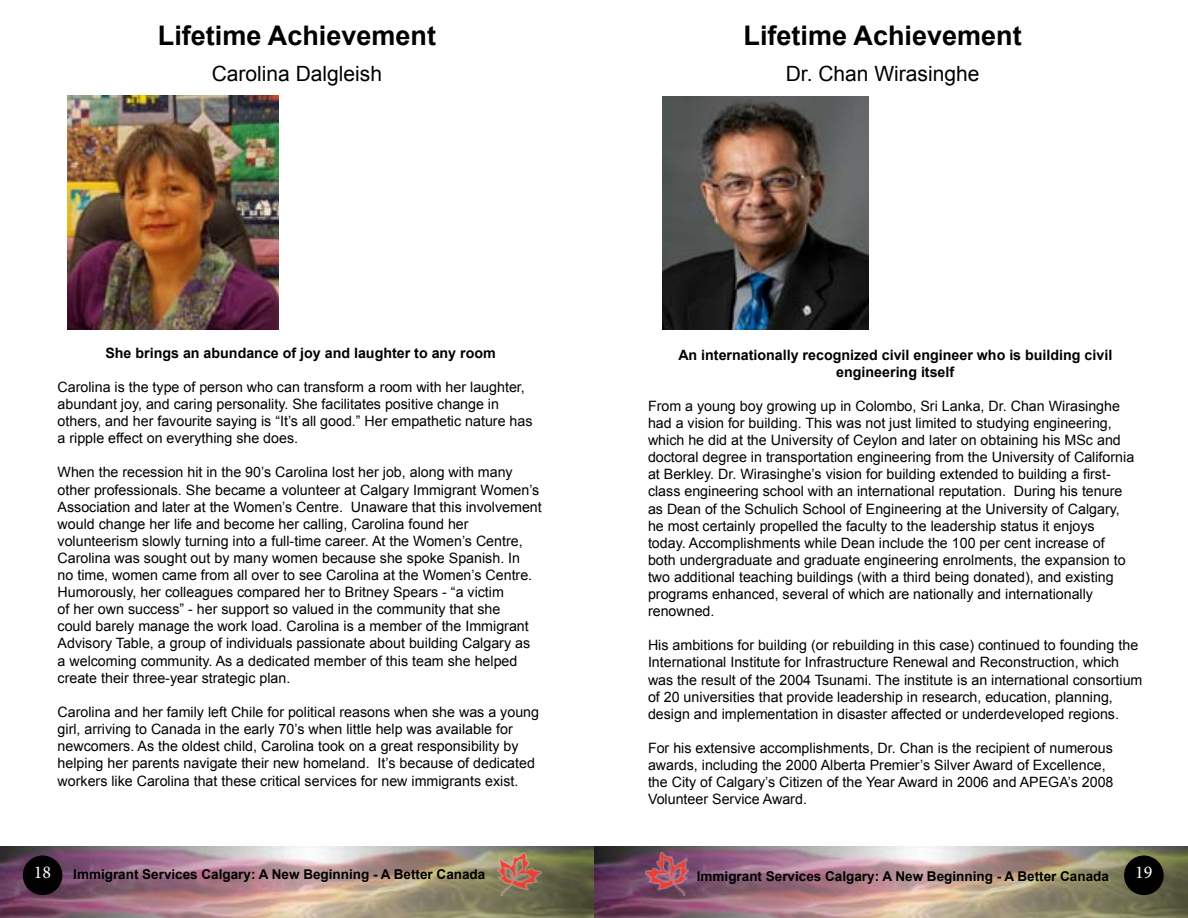
<style>
.page{position:relative;width:1188px;height:918px;background:#fff}
.page>*{position:absolute;margin:0;border:0;box-sizing:border-box;transform-origin:0 0}
.t1{font:700 27px "Arial";color:#000}
.t2{font:21px "Arial";color:#000}
.t3{font:18px "Minion Pro";color:#fff}
.t4{font:14.25px/17.1px "Arial";color:#000}
.t5{font:700 14.25px/17.1px "Arial";color:#000;text-align:center}
.t6{font:700 13.5px "Arial";color:#000}
.s1{font-family:"Minion Pro";font-weight:400;font-size:18px;color:#fff}
</style>
<div class="page">
<img style="left:0;top:846px;width:1188px;height:72px">
<div style="left:23px;top:856px;width:39px;height:39px;background:#000;border-radius:50%"></div>
<img style="left:497px;top:853px;width:44px;height:43px">
<img style="left:645px;top:852px;width:44px;height:43px">
<div style="left:1124px;top:856px;width:40px;height:39px;background:#000;border-radius:50%"></div>
<img style="left:68px;top:96px;width:211px;height:234px">
<img style="left:662px;top:96px;width:207px;height:234px">
<h1 class="t1" style="left:158px;top:17px;width:280px">Lifetime Achievement</h1>
<h2 class="t2" style="left:212px;top:60px;width:172px">Carolina Dalgleish</h2>
<p class="t5" style="left:105px;top:345px;width:392px">She brings an abundance of joy and laughter to any room</p>
<p class="t4" style="left:58px;top:379px;width:476px">Carolina is the type of person who can transform a room with her laughter, abundant joy, and caring personality. She facilitates positive change in others, and her favourite saying is “It’s all good.” Her empathetic nature has a ripple effect on everything she does.</p>
<p class="t4" style="left:58px;top:464px;width:486px">When the recession hit in the 90’s Carolina lost her job, along with many other professionals. She became a volunteer at Calgary Immigrant Women’s Association and later at the Women’s Centre. Unaware that this involvement would change her life and become her calling, Carolina found her volunteerism slowly turning into a full-time career. At the Women’s Centre, Carolina was sought out by many women because she spoke Spanish. In<br>no time, women came from all over to see Carolina at the Women’s Centre.<br>Humorously, her colleagues compared her to Britney Spears - “a victim<br>of her own success” - her support so valued in the community that she<br>could barely manage the work load. Carolina is a member of the Immigrant Advisory Table, a group of individuals passionate about building Calgary as<br>a welcoming community. As a dedicated member of this team she helped create their three-year strategic plan.</p>
<p class="t4" style="left:58px;top:703px;width:483px">Carolina and her family left Chile for political reasons when she was a young girl, arriving to Canada in the early 70’s when little help was available for newcomers. As the oldest child, Carolina took on a great responsibility by helping her parents navigate their new homeland. It’s because of dedicated workers like Carolina that these critical services for new immigrants exist.</p>
<h1 class="t1" style="left:744px;top:17px;width:280px">Lifetime Achievement</h1>
<h2 class="t2" style="left:786px;top:60px;width:195px">Dr. Chan Wirasinghe</h2>
<p class="t5" style="left:678px;top:347px;width:435px">An internationally recognized civil engineer who is building civil engineering itself</p>
<p class="t4" style="left:648px;top:398px;width:488px">From a young boy growing up in Colombo, Sri Lanka, Dr. Chan Wirasinghe had a vision for building. This was not just limited to studying engineering, which he did at the University of Ceylon and later on obtaining his MSc and doctoral degree in transportation engineering from the University of California at Berkley. Dr. Wirasinghe’s vision for building extended to building a first&shy;class engineering school with an international reputation. During his tenure as Dean of the Schulich School of Engineering at the University of Calgary, he most certainly propelled the faculty to the leadership status it enjoys today. Accomplishments while Dean include the 100 per cent increase of both undergraduate and graduate engineering enrolments, the expansion to two additional teaching buildings (with a third being donated), and existing programs enhanced, several of which are nationally and internationally renowned.</p>
<p class="t4" style="left:648px;top:637px;width:496px">His ambitions for building (or rebuilding in this case) continued to founding the International Institute for Infrastructure Renewal and Reconstruction, which was the result of the 2004 Tsunami. The institute is an international consortium of 20 universities that provide leadership in research, education, planning, design and implementation in disaster affected or underdeveloped regions.</p>
<p class="t4" style="left:648px;top:740px;width:467px">For his extensive accomplishments, Dr. Chan is the recipient of numerous awards, including the 2000 Alberta Premier’s Silver Award of Excellence, the City of Calgary’s Citizen of the Year Award in 2006 and APEGA’s 2008<br>Volunteer Service Award.</p>
<p class="t6" style="left:34px;top:865px;width:453px"><span class="s1">18</span> Immigrant Services Calgary: A New Beginning - A Better Canada</p>
<p class="t6" style="left:697px;top:867px;width:414px">Immigrant Services Calgary: A New Beginning - A Better Canada</p>
<p class="t3" style="left:1135px;top:860px;width:19px">19</p>
</div>
